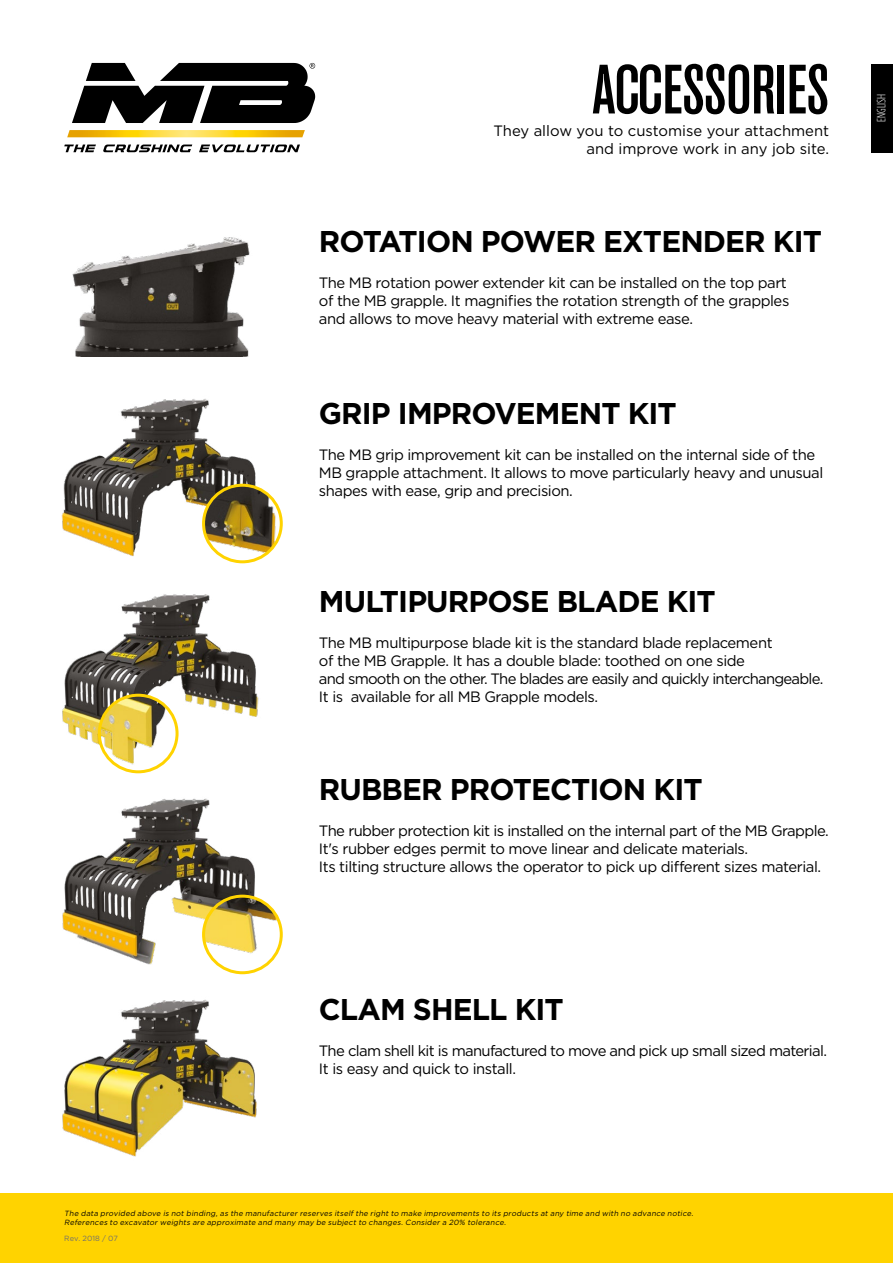
<style>
.page{position:relative;width:893px;height:1263px;background:#fff}
.page>*{position:absolute;margin:0;border:0;box-sizing:border-box;transform-origin:0 0}
.t1{font:500 69px "Akzidenz Grot Con BQ";letter-spacing:-.01em;color:#000}
.t2{font:700 30px "Gotham";letter-spacing:-.03em;color:#000}
.t3{font:15px/18px "Gotham";letter-spacing:-.03em;color:#000}
.t4{font:15px/18px "Gotham";color:#000;text-align:right}
.t5{font:300 12px "Gotham Condensed";letter-spacing:-.01em;color:#fff}
.t6{font:italic 7.5px/9px "Gotham";color:#000}
.t7{font:7.5px "Gotham";color:#706f6f}
</style>
<div class="page">
<div style="left:0;top:1193px;width:893px;height:70px;background:#ffd300"></div>
<div style="left:872px;top:64px;width:21px;height:88px;background:#000"></div>
<svg style="left:64px;top:145px;width:236px;height:7px"></svg>
<svg style="left:72px;top:63px;width:243px;height:60px"></svg>
<svg style="left:67px;top:130px;width:238px;height:7px;background:#f7c924"></svg>
<img style="left:62px;top:999px;width:195px;height:158px">
<img style="left:72px;top:237px;width:178px;height:119px">
<img style="left:61px;top:399px;width:222px;height:346px">
<img style="left:62px;top:798px;width:221px;height:176px">
<img style="left:204px;top:485px;width:77px;height:77px">
<div style="left:202px;top:484px;width:81px;height:79px;border:3px solid #ffd300;border-radius:50%"></div>
<img style="left:204px;top:896px;width:77px;height:77px">
<div style="left:202px;top:895px;width:81px;height:79px;border:3px solid #ffd300;border-radius:50%"></div>
<img style="left:99px;top:695px;width:78px;height:77px">
<div style="left:98px;top:694px;width:81px;height:79px;border:3px solid #ffd300;border-radius:50%"></div>
<h1 class="t1" style="left:592px;top:51px;width:238px">ACCESSORIES</h1>
<p class="t4" style="left:493px;top:121px;width:337px">They allow you to customise your attachment and improve work in any job site.</p>
<h2 class="t2" style="left:319px;top:222px;width:505px">ROTATION POWER EXTENDER KIT</h2>
<p class="t3" style="left:319px;top:273px;width:472px">The MB rotation power extender kit can be installed on the top part of the MB grapple. It magnifies the rotation strength of the grapples and allows to move heavy material with extreme ease.</p>
<h2 class="t2" style="left:319px;top:394px;width:359px">GRIP IMPROVEMENT KIT</h2>
<p class="t3" style="left:319px;top:446px;width:506px">The MB grip improvement kit can be installed on the internal side of the<br>MB grapple attachment. It allows to move particularly heavy and unusual shapes with ease, grip and precision.</p>
<h2 class="t2" style="left:319px;top:582px;width:398px">MULTIPURPOSE BLADE KIT</h2>
<p class="t3" style="left:319px;top:634px;width:506px">The MB multipurpose blade kit is the standard blade replacement<br>of the MB Grapple. It has a double blade: toothed on one side<br>and smooth on the other. The blades are easily and quickly interchangeable.<br>It is available for all MB Grapple models.</p>
<h2 class="t2" style="left:319px;top:769px;width:385px">RUBBER PROTECTION KIT</h2>
<p class="t3" style="left:319px;top:821px;width:511px">The rubber protection kit is installed on the internal part of the MB Grapple.<br>It's rubber edges permit to move linear and delicate materials.<br>Its tilting structure allows the operator to pick up different sizes material.</p>
<p class="t5" style="left:875px;top:122px;width:29px;rotate:-90deg">ENGLISH</p>
<h2 class="t2" style="left:319px;top:989px;width:246px">CLAM SHELL KIT</h2>
<p class="t3" style="left:319px;top:1041px;width:510px">The clam shell kit is manufactured to move and pick up small sized material.<br>It is easy and quick to install.</p>
<p class="t6" style="left:64px;top:1208px;width:632px">The data provided above is not binding, as the manufacturer reserves itself the right to make improvements to its products at any time and with no advance notice.<br>References to excavator weights are approximate and many may be subject to changes. Consider a 20% tolerance.</p>
<p class="t7" style="left:64px;top:1233px;width:55px">Rev. 2018 / 07</p>
</div>
